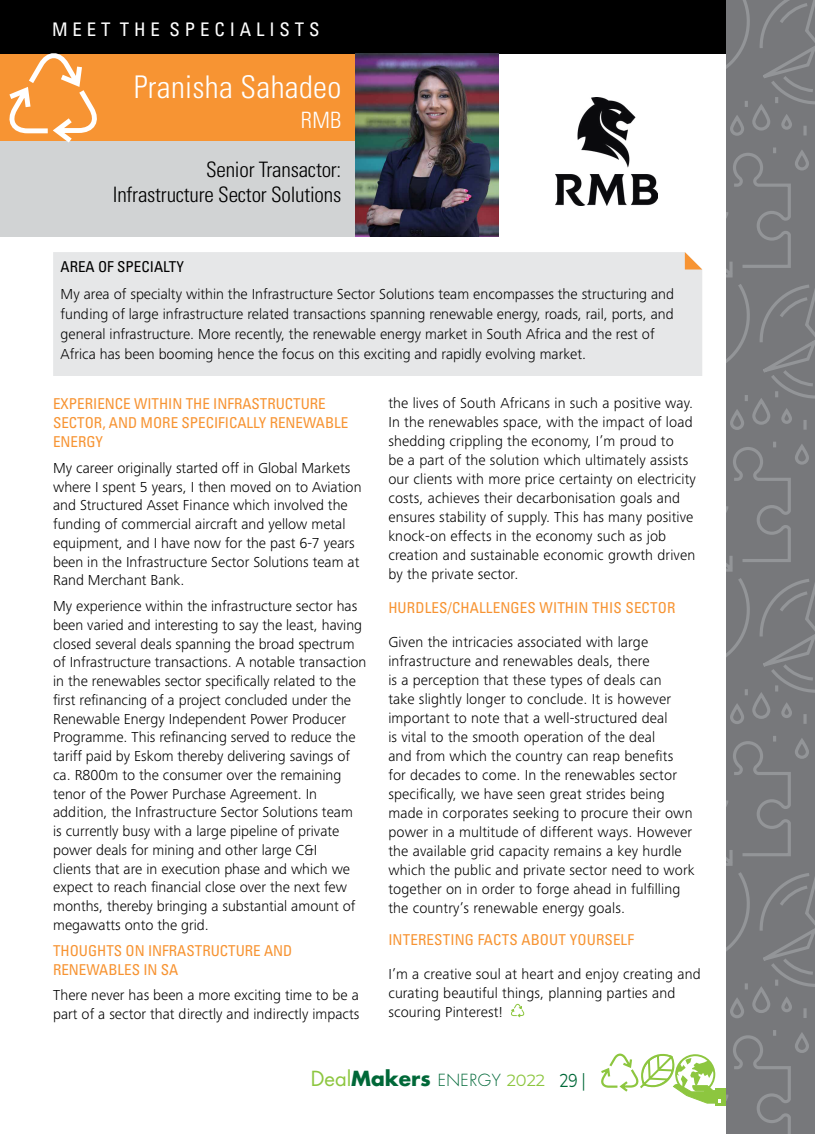
<style>
.page{position:relative;width:815px;height:1134px;background:#fff}
.page>*{position:absolute;margin:0;border:0;box-sizing:border-box;transform-origin:0 0}
.t1{font:300 condensed 31.25px "Univers";letter-spacing:.01em;color:#fff}
.t2{font:300 condensed 22.5px "Univers";color:#fff}
.t3{font:300 condensed 21.25px/25px "Univers";letter-spacing:-.01em;color:#000;text-align:right}
.t4{font:700 20.25px "Futura";color:#006838}
.t5{font:condensed 18.75px "Univers";color:#fff}
.t6{font:300 15px/19px "Frutiger Next Pro";color:#000}
.t7{font:condensed 15px/18.8px "Univers";color:#f79433}
.t8{font:condensed 15px "Univers";color:#000}
.s1{font-weight:400;color:#8dc63f}
.s2{font-weight:300;font-size:16.25px}
.s3{font-family:"Montserrat";font-weight:400;font-size:16.25px;color:#8dc63f}
.s4{font-family:"Montserrat";font-weight:400;font-size:18.75px}
</style>
<div class="page">
<div style="left:715px;top:1089px;width:13px;height:17px;background:#8dc63f"></div>
<svg style="left:601px;top:1053px;width:119px;height:50px"></svg>
<div style="left:0;top:53px;width:356px;height:89px;background:#f79433"></div>
<div style="left:0;top:141px;width:356px;height:96px;background:#d1d3d4"></div>
<div style="left:0;top:0;width:726px;height:53px;background:#000"></div>
<svg style="left:4px;top:53px;width:101px;height:90px"></svg>
<img style="left:355px;top:53px;width:143px;height:184px">
<div style="left:53px;top:252px;width:649px;height:124px;background:#e6e7e8"></div>
<svg style="left:685px;top:252px;width:17px;height:17px"></svg>
<svg style="left:511px;top:1003px;width:14px;height:15px"></svg>
<img style="left:555px;top:97px;width:102px;height:109px">
<svg style="left:726px;top:0;width:89px;height:1134px;background:#7a7b7e"></svg>
<svg style="left:726px;top:0;width:85px;height:879px;background:#7a7b7e"></svg>
<p class="t5" style="left:52px;top:17px;width:269px">M E E T T H E S P E C I A L I S T S</p>
<h1 class="t1" style="left:134px;top:68px;width:209px">Pranisha Sahadeo</h1>
<h2 class="t2" style="left:301px;top:107px;width:42px">RMB</h2>
<h3 class="t3" style="left:113px;top:157px;width:230px">Senior Transactor:<br>Infrastructure Sector Solutions</h3>
<p class="t8" style="left:61px;top:257px;width:125px">AREA OF SPECIALTY</p>
<p class="t6" style="left:61px;top:284px;width:615px;line-height:20px">My area of specialty within the Infrastructure Sector Solutions team encompasses the structuring and funding of large infrastructure related transactions spanning renewable energy, roads, rail, ports, and general infrastructure. More recently, the renewable energy market in South Africa and the rest of Africa has been booming hence the focus on this exciting and rapidly evolving market.</p>
<p class="t7" style="left:53px;top:394px;width:297px">EXPERIENCE WITHIN THE INFRASTRUCTURE<br>SECTOR, AND MORE SPECIFICALLY RENEWABLE<br>ENERGY</p>
<p class="t6" style="left:53px;top:458px;width:310px">My career originally started off in Global Markets where I spent 5 years, I then moved on to Aviation and Structured Asset Finance which involved the funding of commercial aircraft and yellow metal equipment, and I have now for the past 6-7 years been in the Infrastructure Sector Solutions team at Rand Merchant Bank.</p>
<p class="t6" style="left:53px;top:597px;width:315px">My experience within the infrastructure sector has been varied and interesting to say the least, having closed several deals spanning the broad spectrum of Infrastructure transactions. A notable transaction in the renewables sector specifically related to the first refinancing of a project concluded under the Renewable Energy Independent Power Producer Programme. This refinancing served to reduce the tariff paid by Eskom thereby delivering savings of ca. R800m to the consumer over the remaining tenor of the Power Purchase Agreement. In addition, the Infrastructure Sector Solutions team<br>is currently busy with a large pipeline of private power deals for mining and other large C&amp;I<br>clients that are in execution phase and which we expect to reach financial close over the next few months, thereby bringing a substantial amount of megawatts onto the grid.</p>
<p class="t7" style="left:53px;top:941px;width:241px">THOUGHTS ON INFRASTRUCTURE AND<br>RENEWABLES IN SA</p>
<p class="t6" style="left:53px;top:986px;width:308px">There never has been a more exciting time to be a part of a sector that directly and indirectly impacts</p>
<p class="t6" style="left:388px;top:394px;width:309px">the lives of South Africans in such a positive way.<br>In the renewables space, with the impact of load shedding crippling the economy, I’m proud to<br>be a part of the solution which ultimately assists our clients with more price certainty on electricity costs, achieves their decarbonisation goals and ensures stability of supply. This has many positive knock-on effects in the economy such as job creation and sustainable economic growth driven by the private sector.</p>
<p class="t7" style="left:388px;top:598px;width:289px">HURDLES/CHALLENGES WITHIN THIS SECTOR</p>
<p class="t6" style="left:388px;top:632px;width:308px">Given the intricacies associated with large infrastructure and renewables deals, there<br>is a perception that these types of deals can<br>take slightly longer to conclude. It is however important to note that a well-structured deal<br>is vital to the smooth operation of the deal<br>and from which the country can reap benefits<br>for decades to come. In the renewables sector specifically, we have seen great strides being made in corporates seeking to procure their own power in a multitude of different ways. However the available grid capacity remains a key hurdle which the public and private sector need to work together on in order to forge ahead in fulfilling the country’s renewable energy goals.</p>
<p class="t7" style="left:388px;top:930px;width:247px">INTERESTING FACTS ABOUT YOURSELF</p>
<p class="t6" style="left:388px;top:965px;width:314px">I’m a creative soul at heart and enjoy creating and curating beautiful things, planning parties and scouring Pinterest!</p>
<h3 class="t4" style="left:311px;top:1064px;width:277px"><span class="s1">Deal</span>Makers <span class="s2">ENERGY</span> <span class="s3">2022</span> <span class="s4">29 |</span></h3>
</div>
